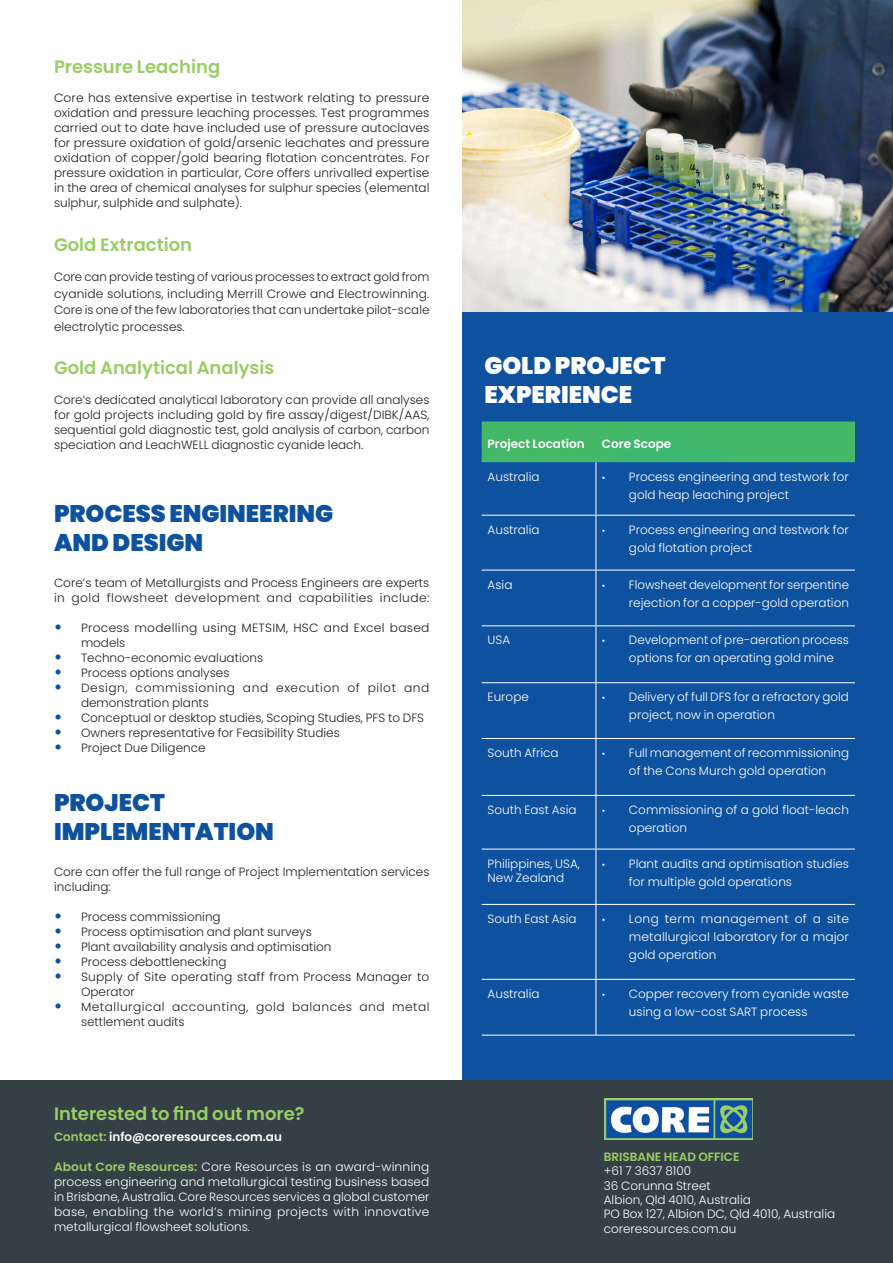
<style>
.page{position:relative;width:893px;height:1263px;background:#fff}
.page>*{position:absolute;margin:0;border:0;box-sizing:border-box;transform-origin:0 0}
.t1{font:900 24px/28.8px "Poppins";color:#0e529f}
.t2{font:900 24px "Poppins";color:#fff}
.t3{font:600 18px "Poppins";color:#99cd65}
.t4{font:300 12px/15px "Poppins";color:#231f20;text-align:justify}
.t5{font:300 12px/18px "Poppins";color:#fff}
.t6{font:300 12px/15px "Poppins";letter-spacing:.045em;color:#231f20}
.t7{font:300 12px/15px "Poppins";letter-spacing:.04em;color:#231f20}
.t8{font:600 12px "Poppins";color:#fff}
.t9{font:300 12px/15px "Poppins";letter-spacing:.02em;color:#231f20}
.t10{font:600 12px "Poppins";color:#99cd65}
.s1{font-weight:900;font-size:15px;color:#0d509f}
.s2{color:#99cd65}
.s3{font-weight:600;color:#99cd65}
.s4{font-size:9.75px}
</style>
<div class="page">
<div style="left:462px;top:311px;width:431px;height:805px;background:#0e529f"></div>
<div style="left:0;top:1080px;width:893px;height:183px;background:#354046"></div>
<img style="left:604px;top:1098px;width:149px;height:41px">
<svg style="left:482px;top:421px;width:373px;height:41px;background:#42b669"></svg>
<hr style="left:596px;top:462px;width:1px;height:53px;background:#fff">
<hr style="left:482px;top:515px;width:114px;height:1px;background:#fff">
<hr style="left:596px;top:515px;width:259px;height:1px;background:#fff">
<hr style="left:596px;top:516px;width:1px;height:54px;background:#fff">
<hr style="left:482px;top:570px;width:114px;height:1px;background:#fff">
<hr style="left:596px;top:570px;width:259px;height:1px;background:#fff">
<hr style="left:596px;top:570px;width:1px;height:55px;background:#fff">
<hr style="left:482px;top:625px;width:114px;height:1px;background:#fff">
<hr style="left:596px;top:625px;width:259px;height:1px;background:#fff">
<hr style="left:596px;top:626px;width:1px;height:56px;background:#fff">
<hr style="left:482px;top:682px;width:114px;height:1px;background:#fff">
<hr style="left:596px;top:682px;width:259px;height:1px;background:#fff">
<hr style="left:596px;top:683px;width:1px;height:55px;background:#fff">
<hr style="left:482px;top:738px;width:114px;height:1px;background:#fff">
<hr style="left:596px;top:738px;width:259px;height:1px;background:#fff">
<hr style="left:596px;top:739px;width:1px;height:56px;background:#fff">
<hr style="left:482px;top:795px;width:114px;height:1px;background:#fff">
<hr style="left:596px;top:795px;width:259px;height:1px;background:#fff">
<hr style="left:596px;top:796px;width:1px;height:53px;background:#fff">
<hr style="left:482px;top:849px;width:114px;height:1px;background:#fff">
<hr style="left:596px;top:849px;width:259px;height:1px;background:#fff">
<hr style="left:596px;top:849px;width:1px;height:55px;background:#fff">
<hr style="left:482px;top:904px;width:114px;height:1px;background:#fff">
<hr style="left:596px;top:904px;width:259px;height:1px;background:#fff">
<hr style="left:596px;top:905px;width:1px;height:74px;background:#fff">
<hr style="left:482px;top:979px;width:114px;height:1px;background:#fff">
<hr style="left:596px;top:979px;width:259px;height:1px;background:#fff">
<hr style="left:596px;top:980px;width:1px;height:55px;background:#fff">
<hr style="left:482px;top:1035px;width:114px;height:1px;background:#fff">
<hr style="left:596px;top:1035px;width:259px;height:1px;background:#fff">
<img style="left:462px;top:0;width:431px;height:311px">
<p class="t3" style="left:54px;top:56px;width:168px">Pressure Leaching</p>
<p class="t4" style="left:54px;top:91px;width:377px">Core has extensive expertise in testwork relating to pressure oxidation and pressure Ieaching processes. Test programmes carried out to date have included use of pressure autoclaves for pressure oxidation of gold/arsenic Ieachates and pressure oxidation of copper/gold bearing flotation concentrates. For pressure oxidation in particular, Core offers unrivalled expertise in the area of chemical analyses for sulphur species (elemental sulphur, sulphide and sulphate).</p>
<p class="t3" style="left:54px;top:234px;width:140px">Gold Extraction</p>
<p class="t4" style="left:54px;top:269px;width:377px;line-height:16.5px">Core can provide testing of various processes to extract gold from cyanide solutions, including Merrill Crowe and Electrowinning.<br>Core is one of the few laboratories that can undertake pilot-scale electrolytic processes.</p>
<p class="t3" style="left:54px;top:357px;width:222px">Gold Analytical Analysis</p>
<p class="t4" style="left:54px;top:392px;width:377px">Core’s dedicated analytical laboratory can provide all analyses for gold projects including gold by fire assay/digest/DIBK/AAS, sequential gold diagnostic test, gold analysis of carbon, carbon speciation and LeachWELL diagnostic cyanide leach.</p>
<p class="t1" style="left:54px;top:499px;width:281px">PROCESS ENGINEERING<br>AND DESIGN</p>
<p class="t4" style="left:54px;top:575px;width:377px">Core’s team of Metallurgists and Process Engineers are experts in gold flowsheet development and capabilities include:</p>
<p class="t9" style="left:81px;top:620px;width:350px;text-indent:-27px"><span class="s1">•</span> Process modelling using METSIM, HSC and Excel based models</p>
<p class="t4" style="left:54px;top:650px;width:211px"><span class="s1">•</span> Techno-economic evaluations</p>
<p class="t4" style="left:54px;top:665px;width:177px"><span class="s1">•</span> Process options analyses</p>
<p class="t6" style="left:81px;top:680px;width:350px;text-indent:-27px"><span class="s1">•</span> Design, commissioning and execution of pilot and demonstration plants</p>
<p class="t4" style="left:54px;top:710px;width:372px"><span class="s1">•</span> Conceptual or desktop studies, Scoping Studies, PFS to DFS</p>
<p class="t4" style="left:54px;top:725px;width:287px"><span class="s1">•</span> Owners representative for Feasibility Studies</p>
<p class="t4" style="left:54px;top:740px;width:153px"><span class="s1">•</span> Project Due Diligence</p>
<p class="t1" style="left:54px;top:788px;width:221px">PROJECT<br>IMPLEMENTATION</p>
<p class="t4" style="left:54px;top:865px;width:377px">Core can offer the full range of Project Implementation services including:</p>
<p class="t4" style="left:54px;top:910px;width:168px"><span class="s1">•</span> Process commissioning</p>
<p class="t4" style="left:54px;top:925px;width:259px"><span class="s1">•</span> Process optimisation and plant surveys</p>
<p class="t4" style="left:54px;top:940px;width:279px"><span class="s1">•</span> Plant availability analysis and optimisation</p>
<p class="t4" style="left:54px;top:955px;width:174px"><span class="s1">•</span> Process debottlenecking</p>
<p class="t4" style="left:81px;top:970px;width:350px;text-indent:-27px"><span class="s1">•</span> Supply of Site operating staff from Process Manager to<br>Operator</p>
<p class="t7" style="left:81px;top:1000px;width:350px;text-indent:-27px"><span class="s1">•</span> Metallurgical accounting, gold balances and metal settlement audits</p>
<p class="t3" style="left:54px;top:1103px;width:252px">Interested to find out more?</p>
<p class="t8" style="left:54px;top:1130px;width:230px"><span class="s2">Contact:</span> info@coreresources.com.au</p>
<p class="t5" style="left:54px;top:1159px;width:377px;line-height:15px;text-align:justify"><span class="s3">About Core Resources:</span> Core Resources is an award-winning process engineering and metallurgical testing business based in Brisbane, Australia. Core Resources services a global customer base, enabling the world’s mining projects with innovative metallurgical flowsheet solutions.</p>
<p class="t2" style="left:484px;top:352px;width:183px">GOLD PROJECT</p>
<p class="t2" style="left:484px;top:381px;width:149px">EXPERIENCE</p>
<p class="t8" style="left:488px;top:437px;width:98px">Project Location</p>
<p class="t8" style="left:602px;top:437px;width:71px">Core Scope</p>
<p class="t5" style="left:488px;top:468px;width:53px">Australia</p>
<p class="t5" style="left:629px;top:468px;width:221px;text-indent:-27px"><span class="s4">•</span> Process engineering and testwork for gold heap leaching project</p>
<p class="t5" style="left:488px;top:521px;width:53px">Australia</p>
<p class="t5" style="left:629px;top:521px;width:221px;text-indent:-27px"><span class="s4">•</span> Process engineering and testwork for gold flotation project</p>
<p class="t5" style="left:488px;top:575px;width:26px">Asia</p>
<p class="t5" style="left:602px;top:575px;width:249px;text-align:right"><span class="s4">•</span> Flowsheet development for serpentine rejection for a copper-gold operation</p>
<p class="t5" style="left:488px;top:631px;width:24px">USA</p>
<p class="t5" style="left:629px;top:631px;width:222px;text-indent:-27px"><span class="s4">•</span> Development of pre-aeration process options for an operating gold mine</p>
<p class="t5" style="left:488px;top:688px;width:43px">Europe</p>
<p class="t5" style="left:629px;top:688px;width:222px;text-indent:-27px"><span class="s4">•</span> Delivery of full DFS for a refractory gold project, now in operation</p>
<p class="t5" style="left:488px;top:744px;width:73px">South Africa</p>
<p class="t5" style="left:602px;top:744px;width:249px;text-align:center"><span class="s4">•</span> Full management of recommissioning of the Cons Murch gold operation</p>
<p class="t5" style="left:488px;top:801px;width:90px">South East Asia</p>
<p class="t5" style="left:629px;top:801px;width:221px;text-indent:-27px"><span class="s4">•</span> Commissioning of a gold float-leach operation</p>
<p class="t5" style="left:488px;top:856px;width:94px;line-height:14.4px">Philippines, USA,<br>New Zealand</p>
<p class="t5" style="left:629px;top:854px;width:222px;text-indent:-27px"><span class="s4">•</span> Plant audits and optimisation studies for multiple gold operations</p>
<p class="t5" style="left:488px;top:910px;width:90px">South East Asia</p>
<p class="t5" style="left:629px;top:910px;width:222px;text-align:justify;text-indent:-27px"><span class="s4">•</span> Long term management of a site metallurgical laboratory for a major gold operation</p>
<p class="t5" style="left:488px;top:985px;width:53px">Australia</p>
<p class="t5" style="left:629px;top:985px;width:222px;text-indent:-27px"><span class="s4">•</span> Copper recovery from cyanide waste using a low-cost SART process</p>
<p class="t10" style="left:604px;top:1149px;width:137px">BRISBANE HEAD OFFICE</p>
<p class="t5" style="left:604px;top:1162px;width:89px">+61 7 3637 8100</p>
<p class="t5" style="left:604px;top:1176px;width:109px">36 Corunna Street</p>
<p class="t5" style="left:604px;top:1191px;width:149px">Albion, Qld 4010, Australia</p>
<p class="t5" style="left:604px;top:1205px;width:233px">PO Box 127, Albion DC, Qld 4010, Australia</p>
<p class="t5" style="left:604px;top:1219px;width:134px">coreresources.com.au</p>
</div>
